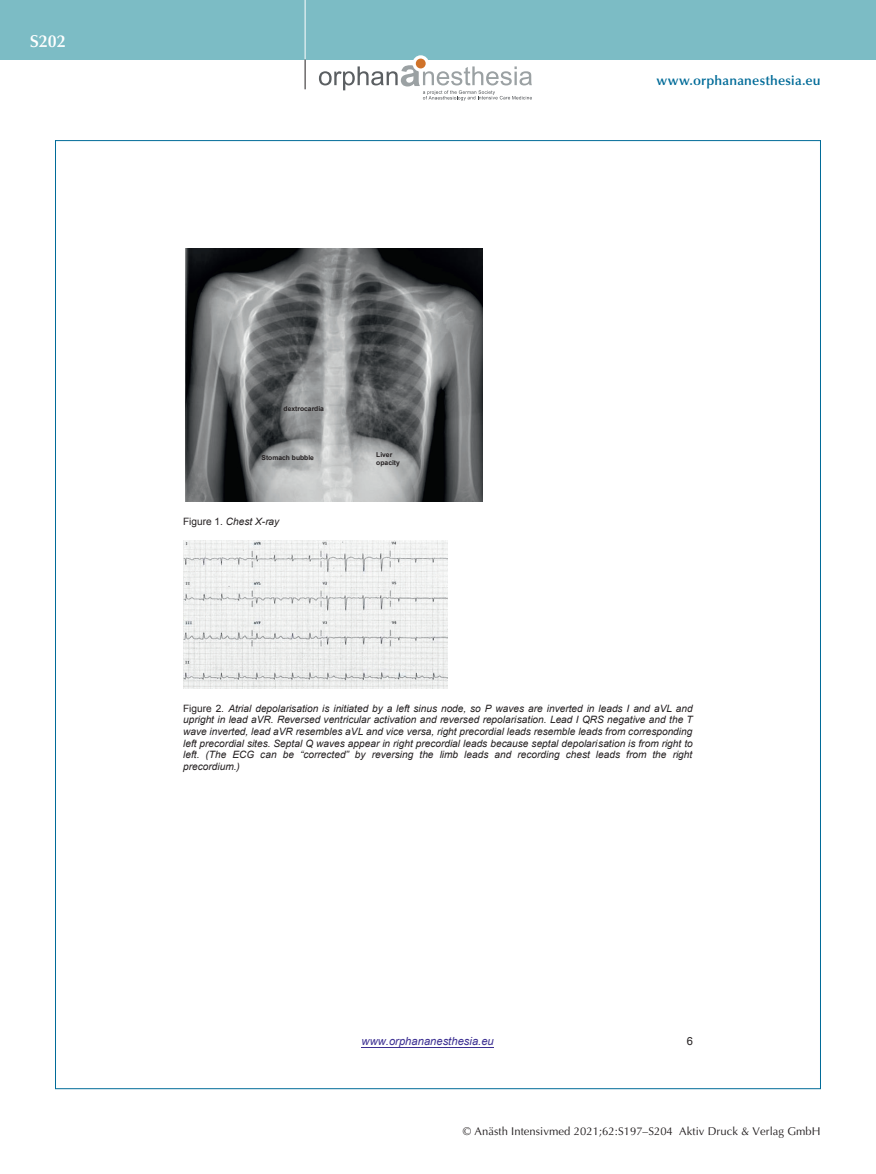
<style>
.page{position:relative;width:876px;height:1174px;background:#fff}
.page>*{position:absolute;margin:0;border:0;box-sizing:border-box;transform-origin:0 0}
.t1{font:600 17.25px "Optima";color:#fff}
.t2{font:600 13.5px "Optima";letter-spacing:.015em;color:#006b98}
.t3{font:11.25px "Optima";letter-spacing:.005em;color:#231f20}
.t4{font:italic 11.25px "Arial";color:#3c2f92}
.t5{font:11.25px "Arial";color:#231f20}
.t6{font:italic 10.05px/11.7px "Arial";letter-spacing:.005em;color:#231f20;text-align:justify}
.t7{font:700 6.75px/8.2px "Arial";letter-spacing:.005em;color:#231f20}
.s1{font-style:normal}
</style>
<div class="page">
<div style="left:0;top:0;width:876px;height:60px;background:#7cbcc5"></div>
<hr style="left:305px;top:0;width:1px;height:60px;background:#fff">
<svg style="left:305px;top:60px;width:1px;height:29px"></svg>
<svg style="left:412px;top:55px;width:17px;height:17px"></svg>
<div style="left:416px;top:59px;width:10px;height:9px;background:#d0732a;border-radius:50%"></div>
<svg style="left:319px;top:65px;width:213px;height:35px"></svg>
<hr style="left:362px;top:1046px;width:132px;height:1px;background:#3c2f92">
<img style="left:185px;top:249px;width:297px;height:252px">
<img style="left:183px;top:540px;width:264px;height:148px">
<h1 class="t1" style="left:30px;top:31px;width:38px">S202</h1>
<h2 class="t2" style="left:656px;top:73px;width:166px">www.orphananesthesia.eu</h2>
<p class="t7" style="left:284px;top:404px;width:42px">dextrocardia</p>
<p class="t7" style="left:262px;top:453px;width:54px">Stomach bubble</p>
<p class="t7" style="left:376px;top:450px;width:25px">Liver opacity</p>
<p class="t6" style="left:183px;top:515px;width:98px"><span class="s1">Figure 1.</span> Chest X-ray</p>
<p class="t6" style="left:183px;top:702px;width:511px"><span class="s1">Figure 2.</span> Atrial depolarisation is initiated by a left sinus node, so P waves are inverted in leads I and aVL and upright in lead aVR. Reversed ventricular activation and reversed repolarisation. Lead I QRS negative and the T wave inverted, lead aVR resembles aVL and vice versa, right precordial leads resemble leads from corresponding left precordial sites. Septal Q waves appear in right precordial leads because septal depolarisation is from right to left. (The ECG can be “corrected” by reversing the limb leads and recording chest leads from the right precordium.)</p>
<p class="t4" style="left:362px;top:1034px;width:134px">www.orphananesthesia.eu</p>
<p class="t5" style="left:687px;top:1034px;width:8px">6</p>
<p class="t3" style="left:463px;top:1125px;width:359px">© Anästh Intensivmed 2021;62:S197–S204 Aktiv Druck &amp; Verlag GmbH</p>
</div>
